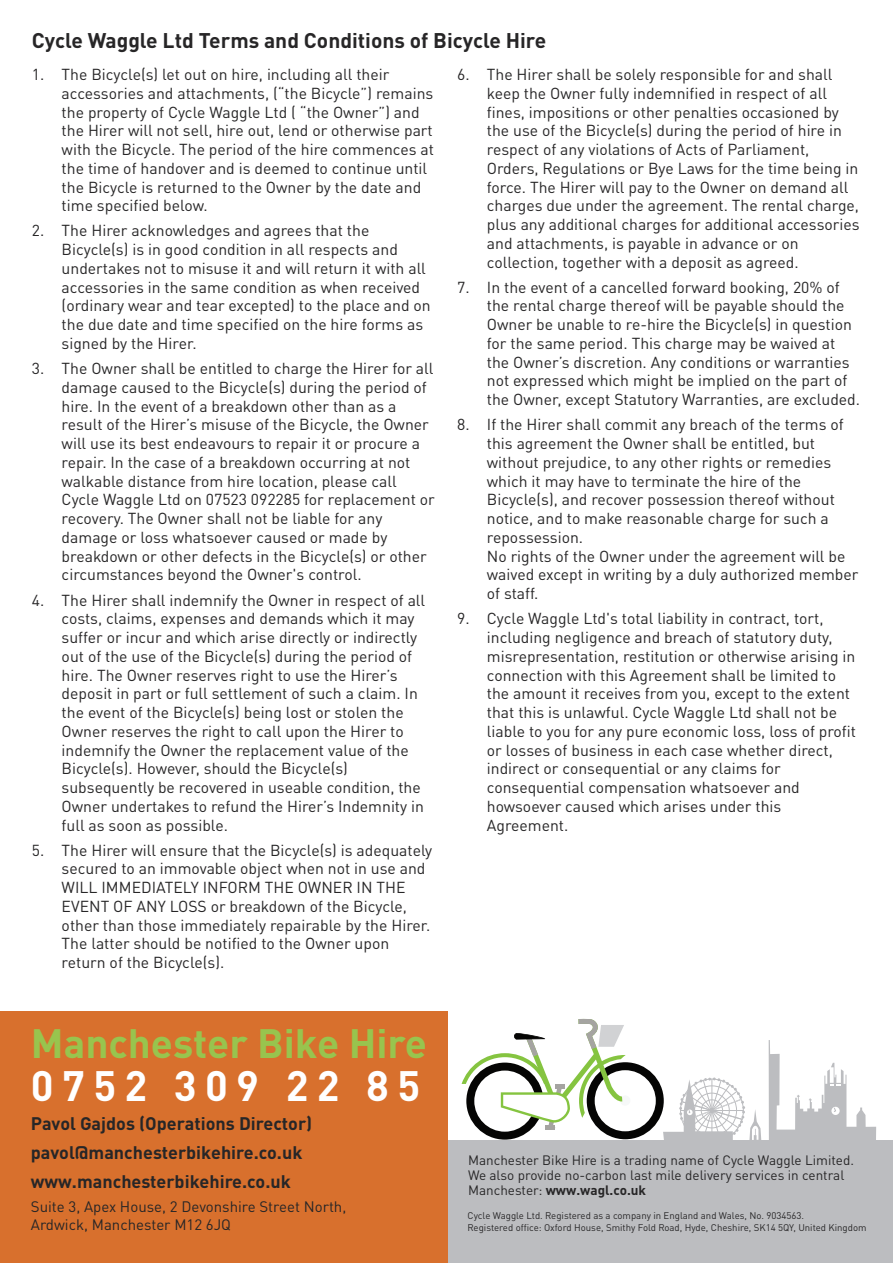
<style>
.page{position:relative;width:893px;height:1263px;background:#fff}
.page>*{position:absolute;margin:0;border:0;box-sizing:border-box;transform-origin:0 0}
.t1{font:700 42px "DIN Cyr";letter-spacing:.2em;color:#fff}
.t2{font:700 40.5px "DIN";color:#98c44e}
.t3{font:700 21px "DIN";color:#272627}
.t4{font:700 18px/29px "DIN Cyr";color:#272627}
.t5{font:15.75px/18.8px "DIN Pro";color:#272627}
.t6{font:15px/18px "DIN Pro";color:#272627}
.t7{font:13.5px/15px "DIN Pro";color:#272627}
.t8{font:700 13.5px "DIN Cyr";color:#272627}
.t9{font:9.6px/12px "DIN Pro";color:#272627}
.s1{font-family:"DIN Pro";font-weight:400}
</style>
<div class="page">
<div style="left:444px;top:1140px;width:449px;height:123px;background:#bcbdc0"></div>
<svg style="left:462px;top:1019px;width:414px;height:121px"></svg>
<div style="left:0;top:1012px;width:448px;height:251px;background:#d8702d"></div>
<h3 class="t3" style="left:32px;top:33px;width:516px">Cycle Waggle Ltd Terms and Conditions of Bicycle Hire</h3>
<p class="t5" style="left:487px;top:67px;width:374px;text-indent:-30px">6. The Hirer shall be solely responsible for and shall keep the Owner fully indemnified in respect of all fines, impositions or other penalties occasioned by the use of the Bicycle(s) during the period of hire in respect of any violations of Acts of Parliament, Orders, Regulations or Bye Laws for the time being in force. The Hirer will pay to the Owner on demand all charges due under the agreement. The rental charge, plus any additional charges for additional accessories and attachments, is payable in advance or on collection, together with a deposit as agreed.</p>
<p class="t5" style="left:487px;top:279px;width:375px;text-indent:-30px">7. In the event of a cancelled forward booking, 20% of the rental charge thereof will be payable should the Owner be unable to re-hire the Bicycle(s) in question for the same period. This charge may be waived at the Owner’s discretion. Any conditions or warranties not expressed which might be implied on the part of the Owner, except Statutory Warranties, are excluded.</p>
<p class="t5" style="left:487px;top:417px;width:373px;text-indent:-30px">8. If the Hirer shall commit any breach of the terms of this agreement the Owner shall be entitled, but without prejudice, to any other rights or remedies which it may have to terminate the hire of the Bicycle(s), and recover possession thereof without notice, and to make reasonable charge for such a repossession.<br>No rights of the Owner under the agreement will be waived except in writing by a duly authorized member of staff.</p>
<p class="t5" style="left:487px;top:611px;width:371px;text-indent:-30px">9. Cycle Waggle Ltd's total liability in contract, tort, including negligence and breach of statutory duty, misrepresentation, restitution or otherwise arising in connection with this Agreement shall be limited to the amount it receives from you, except to the extent that this is unlawful. Cycle Waggle Ltd shall not be liable to you for any pure economic loss, loss of profit or losses of business in each case whether direct, indirect or consequential or any claims for consequential compensation whatsoever and howsoever caused which arises under this Agreement.</p>
<p class="t5" style="left:62px;top:67px;width:374px;text-indent:-30px">1. The Bicycle(s) let out on hire, including all their accessories and attachments, (“the Bicycle”) remains the property of Cycle Waggle Ltd ( “the Owner”) and the Hirer will not sell, hire out, lend or otherwise part with the Bicycle. The period of the hire commences at the time of handover and is deemed to continue until the Bicycle is returned to the Owner by the date and time specified below.</p>
<p class="t5" style="left:62px;top:223px;width:371px;text-indent:-30px">2. The Hirer acknowledges and agrees that the Bicycle(s) is in good condition in all respects and undertakes not to misuse it and will return it with all accessories in the same condition as when received (ordinary wear and tear excepted) to the place and on the due date and time specified on the hire forms as signed by the Hirer.</p>
<p class="t5" style="left:62px;top:361px;width:375px;text-indent:-30px">3. The Owner shall be entitled to charge the Hirer for all damage caused to the Bicycle(s) during the period of hire. In the event of a breakdown other than as a result of the Hirer’s misuse of the Bicycle, the Owner will use its best endeavours to repair it or procure a repair. In the case of a breakdown occurring at not walkable distance from hire location, please call Cycle Waggle Ltd on 07523 092285 for replacement or recovery. The Owner shall not be liable for any damage or loss whatsoever caused or made by breakdown or other defects in the Bicycle(s) or other circumstances beyond the Owner's control.</p>
<p class="t5" style="left:62px;top:592px;width:365px;text-indent:-30px">4. The Hirer shall indemnify the Owner in respect of all costs, claims, expenses and demands which it may suffer or incur and which arise directly or indirectly out of the use of the Bicycle(s) during the period of hire. The Owner reserves right to use the Hirer’s deposit in part or full settlement of such a claim. In the event of the Bicycle(s) being lost or stolen the Owner reserves the right to call upon the Hirer to indemnify the Owner the replacement value of the Bicycle(s). However, should the Bicycle(s) subsequently be recovered in useable condition, the Owner undertakes to refund the Hirer’s Indemnity in full as soon as possible.</p>
<p class="t5" style="left:62px;top:842px;width:372px;text-indent:-30px">5. The Hirer will ensure that the Bicycle(s) is adequately secured to an immovable object when not in use and WILL IMMEDIATELY INFORM THE OWNER IN THE EVENT OF ANY LOSS or breakdown of the Bicycle, other than those immediately repairable by the Hirer.<br>The latter should be notified to the Owner upon return of the Bicycle(s).</p>
<h2 class="t2" style="left:31px;top:1029px;width:398px">Manchester Bike Hire</h2>
<h1 class="t1" style="left:31px;top:1061px;width:391px">0752 309 22 85</h1>
<p class="t4" style="left:31px;top:1109px;width:283px">Pavol Gajdos (Operations Director) pavol@manchesterbikehire.co.uk www.manchesterbikehire.co.uk</p>
<p class="t6" style="left:31px;top:1200px;width:317px">Suite 3, Apex House, 2 Devonshire Street North,<br>Ardwick, Manchester M12 6JQ</p>
<p class="t7" style="left:468px;top:1154px;width:388px">Manchester Bike Hire is a trading name of Cycle Waggle Limited.<br>We also provide no-carbon last mile delivery services in central</p>
<p class="t8" style="left:468px;top:1182px;width:180px"><span class="s1">Manchester:</span> www.wagl.co.uk</p>
<p class="t9" style="left:468px;top:1210px;width:400px">Cycle Waggle Ltd. Registered as a company in England and Wales, No. 9034563.<br>Registered office: Oxford House, Smithy Fold Road, Hyde, Cheshire, SK14 5QY, United Kingdom</p>
</div>
